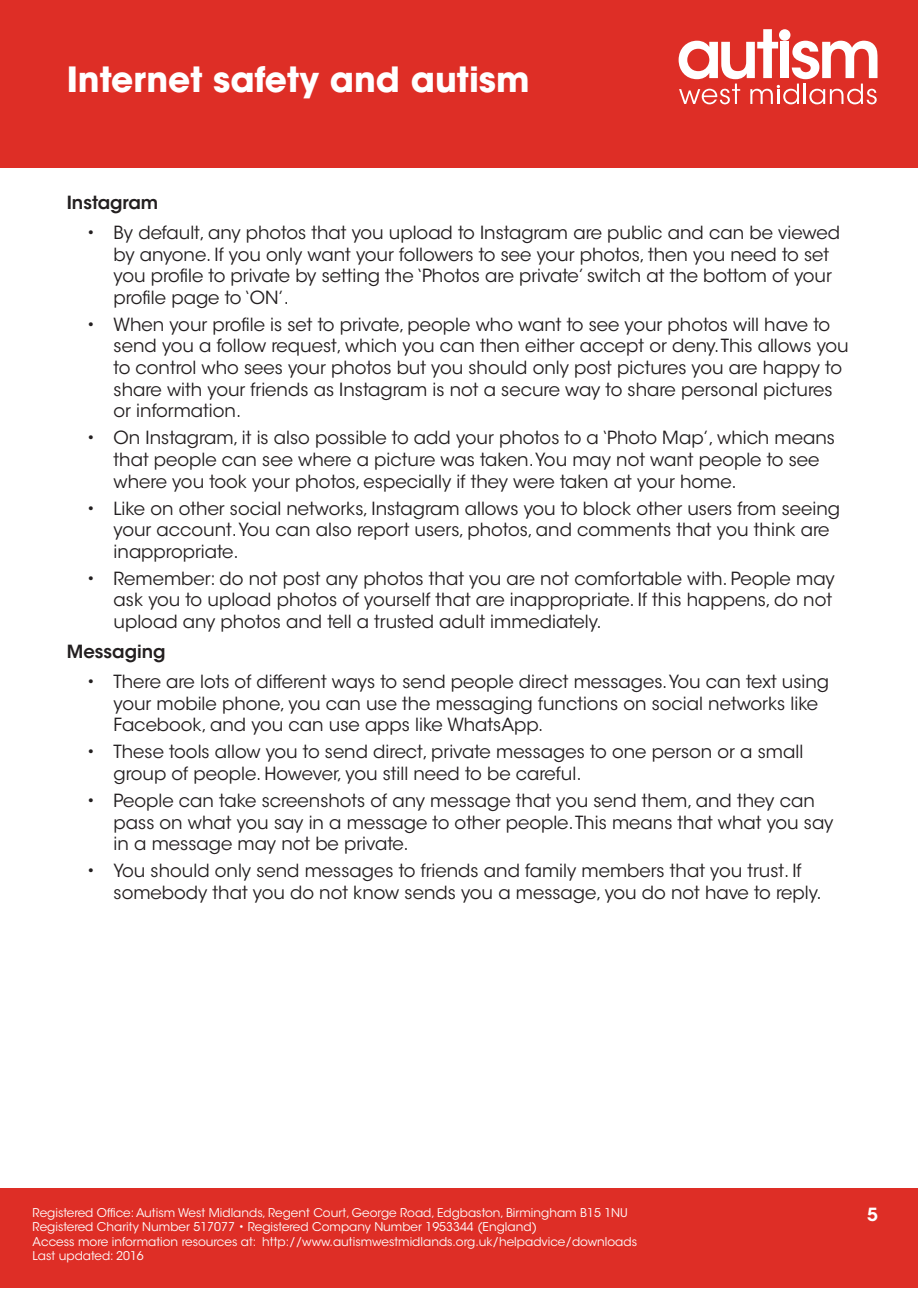
<style>
.page{position:relative;width:919px;height:1289px;background:#fff}
.page>*{position:absolute;margin:0;border:0;box-sizing:border-box;transform-origin:0 0}
.t1{font:700 34.5px "ITC Avant Garde Std";color:#fff}
.t2{font:18px/21.6px "ITC Avant Garde Std";color:#231f20}
.t3{font:600 18px "ITC Avant Garde Std";color:#231f20}
.t4{font:600 18px "ITC Avant Garde Std";color:#fff}
.t5{font:12px/14.4px "ITC Avant Garde Std";color:#fff}
</style>
<div class="page">
<div style="left:1px;top:1px;width:917px;height:167px;background:#de2e26"></div>
<svg style="left:678px;top:29px;width:199px;height:75px"></svg>
<div style="left:1px;top:1188px;width:917px;height:100px;background:#de2e26"></div>
<h1 class="t1" style="left:67px;top:57px;width:464px">Internet safety and autism</h1>
<p class="t3" style="left:67px;top:191px;width:93px">Instagram</p>
<p class="t2" style="left:114px;top:222px;width:727px;text-indent:-27px">• By default, any photos that you upload to Instagram are public and can be viewed by anyone. If you only want your followers to see your photos, then you need to set you profile to private by setting the ‘Photos are private’ switch at the bottom of your profile page to ‘ON’.</p>
<p class="t2" style="left:114px;top:314px;width:736px;text-indent:-27px">• When your profile is set to private, people who want to see your photos will have to send you a follow request, which you can then either accept or deny. This allows you to control who sees your photos but you should only post pictures you are happy to share with your friends as Instagram is not a secure way to share personal pictures or information.</p>
<p class="t2" style="left:114px;top:427px;width:723px;text-indent:-27px">• On Instagram, it is also possible to add your photos to a ‘Photo Map’, which means that people can see where a picture was taken. You may not want people to see where you took your photos, especially if they were taken at your home.</p>
<p class="t2" style="left:114px;top:497px;width:728px;text-indent:-27px">• Like on other social networks, Instagram allows you to block other users from seeing your account. You can also report users, photos, and comments that you think are inappropriate.</p>
<p class="t2" style="left:114px;top:567px;width:722px;text-indent:-27px">• Remember: do not post any photos that you are not comfortable with. People may ask you to upload photos of yourself that are inappropriate. If this happens, do not upload any photos and tell a trusted adult immediately.</p>
<p class="t3" style="left:67px;top:640px;width:100px">Messaging</p>
<p class="t2" style="left:114px;top:671px;width:717px;text-indent:-27px">• There are lots of different ways to send people direct messages. You can text using your mobile phone, you can use the messaging functions on social networks like<br>Facebook, and you can use apps like WhatsApp.</p>
<p class="t2" style="left:114px;top:741px;width:691px;text-indent:-27px">• These tools allow you to send direct, private messages to one person or a small group of people. However, you still need to be careful.</p>
<p class="t2" style="left:114px;top:789px;width:721px;text-indent:-27px">• People can take screenshots of any message that you send them, and they can pass on what you say in a message to other people. This means that what you say in a message may not be private.</p>
<p class="t2" style="left:114px;top:860px;width:709px;text-indent:-27px">• You should only send messages to friends and family members that you trust. If somebody that you do not know sends you a message, you do not have to reply.</p>
<p class="t5" style="left:33px;top:1205px;width:606px">Registered Office: Autism West Midlands, Regent Court, George Road, Edgbaston, Birmingham B15 1NU Registered Charity Number 517077 • Registered Company Number 1953344 (England)<br>Access more information resources at: http://www.autismwestmidlands.org.uk/helpadvice/downloads Last updated: 2016</p>
<p class="t4" style="left:867px;top:1203px;width:12px">5</p>
</div>
